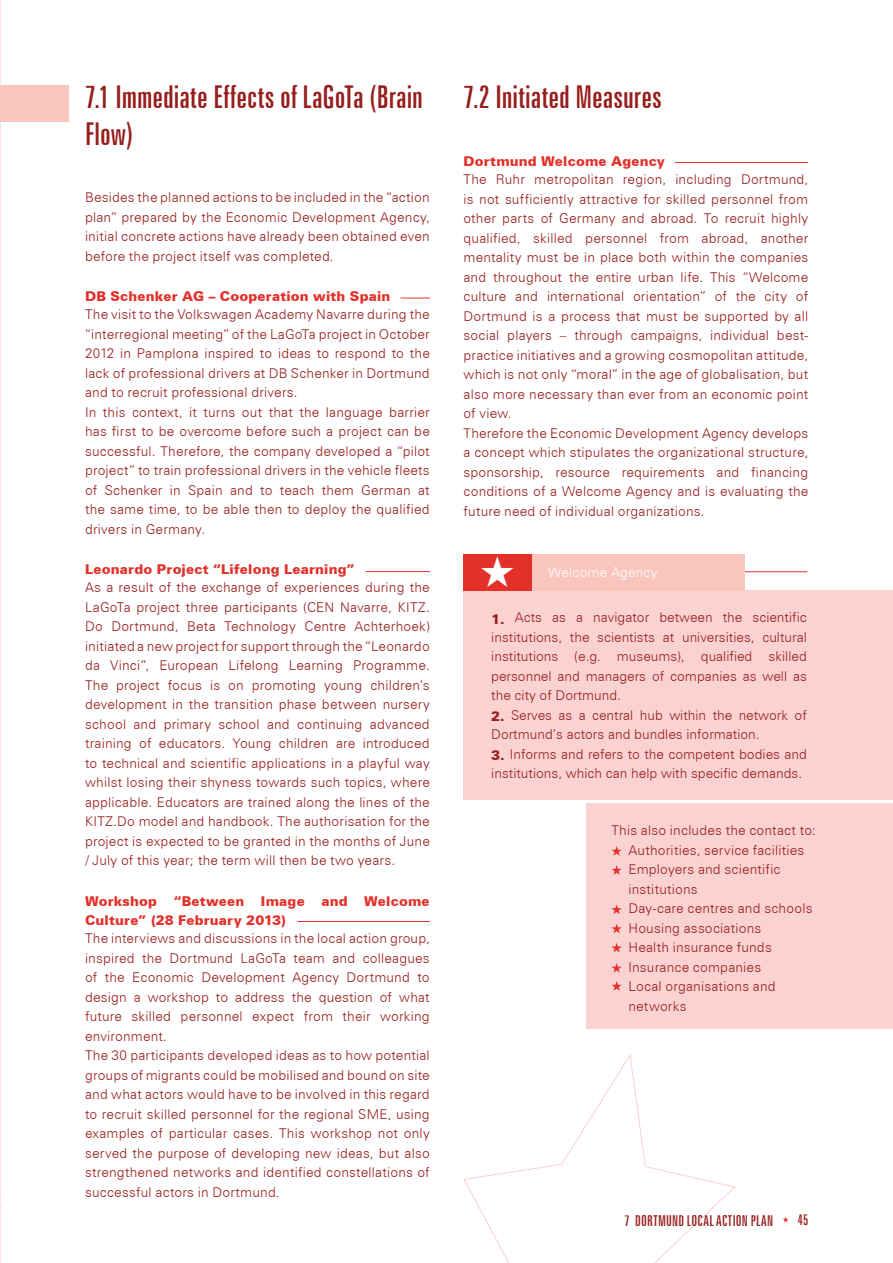
<style>
.page{position:relative;width:893px;height:1263px;background:#fff}
.page>*{position:absolute;margin:0;border:0;box-sizing:border-box;transform-origin:0 0}
.t1{font:extra-condensed 31.5px/37.5px "Zurich BT";color:#961f1d}
.t2{font:extra-condensed 15px "Zurich BT";letter-spacing:.01em;color:#961f1d}
.t3{font:300 13.5px/19.5px "Zurich BT";letter-spacing:.015em;color:#961f1d}
.t4{font:900 13.5px/19.5px "Zurich BT";letter-spacing:.015em;color:#e3312a}
.t5{font:300 13.5px "Zurich BT";letter-spacing:.015em;color:#fff}
.s1{font-weight:900}
</style>
<div class="page">
<hr style="left:400px;top:298px;width:30px;height:1px;background:#e3312a">
<hr style="left:675px;top:162px;width:133px;height:1px;background:#e3312a">
<hr style="left:366px;top:571px;width:64px;height:1px;background:#e3312a">
<hr style="left:297px;top:921px;width:133px;height:1px;background:#e3312a">
<hr style="left:477px;top:571px;width:330px;height:1px;background:#e3312a">
<div style="left:463px;top:590px;width:430px;height:210px;background:#fbd2d2"></div>
<div style="left:587px;top:803px;width:306px;height:225px;background:#fbd2d2"></div>
<div style="left:532px;top:554px;width:213px;height:36px;background:#fac5bd"></div>
<div style="left:463px;top:554px;width:69px;height:36px;background:#e3312a"></div>
<svg style="left:611px;top:846px;width:11px;height:10px"></svg>
<svg style="left:612px;top:865px;width:10px;height:10px"></svg>
<svg style="left:611px;top:904px;width:11px;height:10px"></svg>
<svg style="left:611px;top:924px;width:11px;height:9px"></svg>
<svg style="left:611px;top:943px;width:11px;height:9px"></svg>
<svg style="left:611px;top:963px;width:11px;height:10px"></svg>
<svg style="left:611px;top:981px;width:11px;height:10px"></svg>
<svg style="left:463px;top:1054px;width:273px;height:209px"></svg>
<svg style="left:783px;top:1217px;width:6px;height:5px"></svg>
<div style="left:0;top:85px;width:69px;height:36px;background:#fac5bd"></div>
<svg style="left:0;top:847px;width:1px;height:416px"></svg>
<h1 class="t1" style="left:85px;top:78px;width:340px">7.1 Immediate Effects of LaGoTa (Brain<br>Flow)</h1>
<p class="t3" style="left:85px;top:188px;width:346px;text-align:justify">Besides the planned actions to be included in the “action plan” prepared by the Economic Development Agency, initial concrete actions have already been obtained even before the project itself was completed.</p>
<p class="t4" style="left:85px;top:287px;width:307px">DB Schenker AG – Cooperation with Spain</p>
<p class="t3" style="left:85px;top:305px;width:346px">The visit to the Volkswagen Academy Navarre during the “interregional meeting” of the LaGoTa project in October 2012 in Pamplona inspired to ideas to respond to the lack of professional drivers at DB Schenker in Dortmund and to recruit professional drivers.<br>In this context, it turns out that the language barrier has first to be overcome before such a project can be successful. Therefore, the company developed a “pilot project” to train professional drivers in the vehicle fleets of Schenker in Spain and to teach them German at the same time, to be able then to deploy the qualified drivers in Germany.</p>
<p class="t4" style="left:85px;top:560px;width:271px">Leonardo Project “Lifelong Learning”</p>
<p class="t3" style="left:85px;top:578px;width:346px;text-align:justify">As a result of the exchange of experiences during the LaGoTa project three participants (CEN Navarre, KITZ.<br>Do Dortmund, Beta Technology Centre Achterhoek) initiated a new project for support through the “Leonardo da Vinci”, European Lifelong Learning Programme.<br>The project focus is on promoting young children’s development in the transition phase between nursery school and primary school and continuing advanced training of educators. Young children are introduced to technical and scientific applications in a playful way whilst losing their shyness towards such topics, where applicable. Educators are trained along the lines of the KITZ.Do model and handbook. The authorisation for the project is expected to be granted in the months of June / July of this year; the term will then be two years.</p>
<p class="t4" style="left:85px;top:891px;width:346px">Workshop “Between Image and Welcome<br>Culture” (28 February 2013)</p>
<p class="t3" style="left:85px;top:929px;width:346px">The interviews and discussions in the local action group, inspired the Dortmund LaGoTa team and colleagues of the Economic Development Agency Dortmund to design a workshop to address the question of what future skilled personnel expect from their working environment.<br>The 30 participants developed ideas as to how potential groups of migrants could be mobilised and bound on site and what actors would have to be involved in this regard to recruit skilled personnel for the regional SME, using examples of particular cases. This workshop not only served the purpose of developing new ideas, but also strengthened networks and identified constellations of successful actors in Dortmund.</p>
<h1 class="t1" style="left:463px;top:78px;width:200px">7.2 Initiated Measures</h1>
<p class="t4" style="left:463px;top:152px;width:203px">Dortmund Welcome Agency</p>
<p class="t3" style="left:463px;top:170px;width:346px">The Ruhr metropolitan region, including Dortmund, is not sufficiently attractive for skilled personnel from other parts of Germany and abroad. To recruit highly qualified, skilled personnel from abroad, another mentality must be in place both within the companies and throughout the entire urban life. This “Welcome culture and international orientation” of the city of Dortmund is a process that must be supported by all social players – through campaigns, individual best&shy;practice initiatives and a growing cosmopolitan attitude, which is not only “moral” in the age of globalisation, but also more necessary than ever from an economic point of view.<br>Therefore the Economic Development Agency develops a concept which stipulates the organizational structure, sponsorship, resource requirements and financing conditions of a Welcome Agency and is evaluating the future need of individual organizations.</p>
<p class="t5" style="left:548px;top:564px;width:111px">Welcome Agency</p>
<p class="t3" style="left:491px;top:608px;width:317px;text-align:justify"><span class="s1">1.</span> Acts as a navigator between the scientific institutions, the scientists at universities, cultural institutions (e.g. museums), qualified skilled personnel and managers of companies as well as the city of Dortmund.</p>
<p class="t3" style="left:491px;top:705px;width:317px"><span class="s1">2.</span> Serves as a central hub within the network of<br>Dortmund’s actors and bundles information.</p>
<p class="t3" style="left:491px;top:744px;width:317px"><span class="s1">3.</span> Informs and refers to the competent bodies and institutions, which can help with specific demands.</p>
<p class="t3" style="left:628px;top:820px;width:189px;text-indent:-17px">This also includes the contact to:<br>Authorities, service facilities<br>Employers and scientific institutions<br>Day-care centres and schools<br>Housing associations<br>Health insurance funds<br>Insurance companies<br>Local organisations and networks</p>
<p class="t2" style="left:625px;top:1212px;width:150px">7 Dortmund Local Action Plan</p>
<p class="t2" style="left:798px;top:1211px;width:12px">45</p>
</div>
